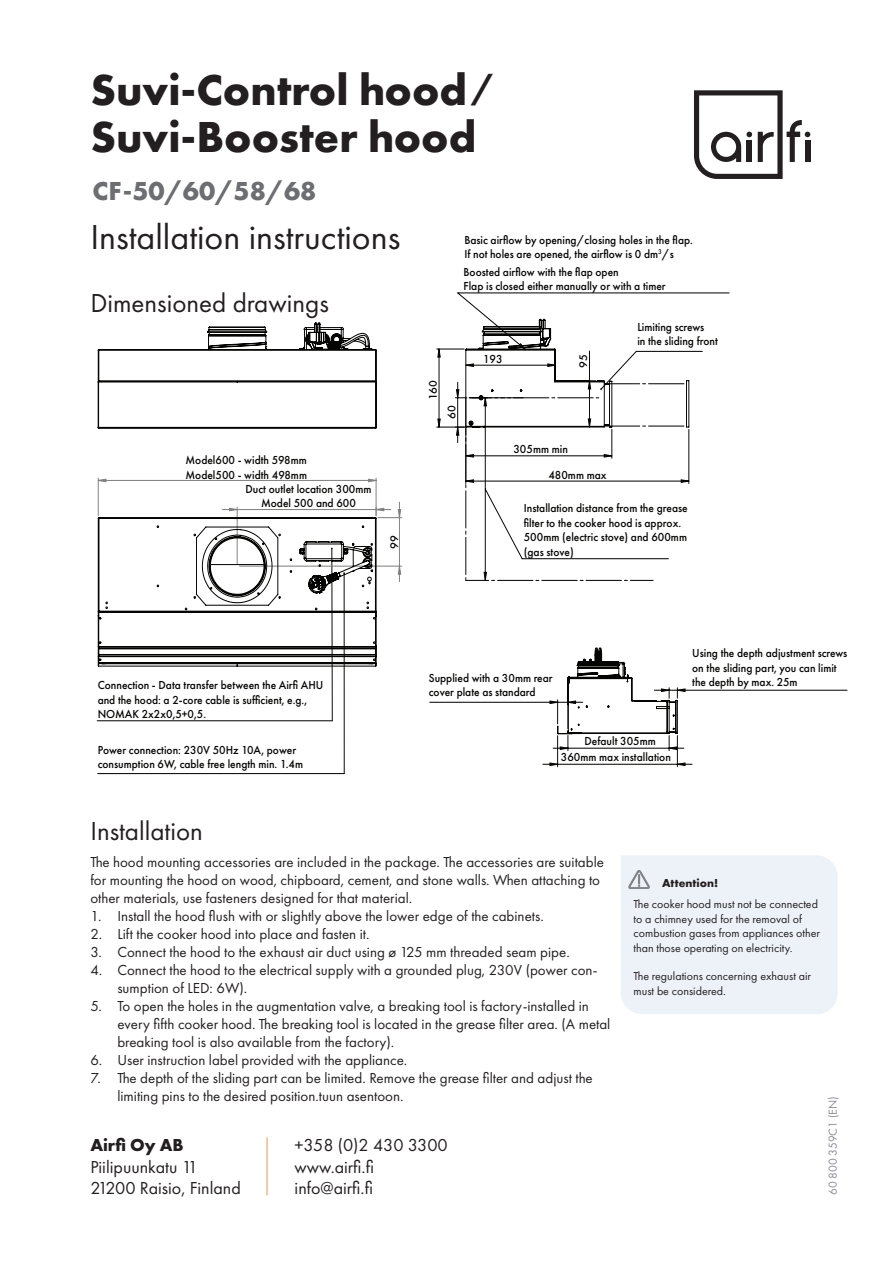
<style>
.page{position:relative;width:893px;height:1263px;background:#fff}
.page>*{position:absolute;margin:0;border:0;box-sizing:border-box;transform-origin:0 0}
.t1{font:700 45px/46.5px "Futura PT";color:#231f20}
.t2{font:36px "Futura PT";color:#231f20}
.t3{font:27px "Futura PT";color:#231f20}
.t4{font:700 27px "Futura PT";color:#6d6e71}
.t5{font:18px/21.6px "Futura PT";color:#231f20}
.t6{font:700 18px "Futura PT";color:#231f20}
.t7{font:15px/18px "Futura PT";color:#231f20}
.t8{font:500 12px/14.4px "Futura PT";color:#040503;scale:.95 1}
.t9{font:12px/14.4px "Futura PT";color:#231f20}
.t10{font:12px "Futura PT";color:#898d94}
.t11{font:700 12px "Futura PT";color:#231f20}
.t12{font:500 11.4px "Futura PT";color:#040503;scale:1.05 1}
.s1{font-size:34.5px}
</style>
<div class="page">
<svg style="left:694px;top:90px;width:116px;height:89px"></svg>
<hr style="left:267px;top:1137px;width:1px;height:58px;background:#e19856">
<div style="left:621px;top:855px;width:217px;height:159px;background:#edf2f9"></div>
<hr style="left:97px;top:720px;width:235px;height:1px;background:#040503">
<hr style="left:344px;top:573px;width:1px;height:200px;background:#040503">
<hr style="left:98px;top:773px;width:246px;height:1px;background:#040503">
<hr style="left:376px;top:478px;width:1px;height:38px;background:#818180">
<hr style="left:98px;top:478px;width:1px;height:38px;background:#818180">
<svg style="left:98px;top:479px;width:279px;height:3px"></svg>
<svg style="left:98px;top:322px;width:279px;height:106px"></svg>
<svg style="left:98px;top:502px;width:304px;height:219px"></svg>
<svg style="left:437px;top:292px;width:293px;height:289px"></svg>
<hr style="left:430px;top:702px;width:128px;height:1px;background:#040503">
<hr style="left:677px;top:690px;width:170px;height:1px;background:#040503">
<hr style="left:677px;top:735px;width:1px;height:32px;background:#040503">
<hr style="left:557px;top:736px;width:1px;height:31px;background:#040503">
<svg style="left:543px;top:647px;width:149px;height:119px"></svg>
<h1 class="t1" style="left:90px;top:70px;width:406px">Suvi-Control hood<span class="s1">/<br></span>Suvi-Booster hood</h1>
<h3 class="t4" style="left:93px;top:180px;width:225px">CF-50/60/58/68</h3>
<h2 class="t2" style="left:90px;top:222px;width:311px">Installation instructions</h2>
<h3 class="t3" style="left:90px;top:291px;width:240px">Dimensioned drawings</h3>
<p class="t8" style="left:185px;top:454px;width:129px">Model600 - width 598mm</p>
<p class="t8" style="left:185px;top:468px;width:130px">Model500 - width 498mm</p>
<p class="t8" style="left:246px;top:482px;width:134px">Duct outlet location 300mm</p>
<p class="t8" style="left:261px;top:497px;width:101px">Model 500 and 600</p>
<p class="t12" style="left:390px;top:549px;width:15px;rotate:-90deg">99</p>
<p class="t8" style="left:464px;top:233px;width:242px">Basic airflow by opening/closing holes in the flap.<br>If not holes are opened, the airflow is 0 dm<sup>3</sup>/s</p>
<p class="t8" style="left:464px;top:266px;width:214px">Boosted airflow with the flap open<br>Flap is closed either manually or with a timer</p>
<p class="t12" style="left:428px;top:400px;width:21px;rotate:-90deg">160</p>
<p class="t12" style="left:447px;top:419px;width:15px;rotate:-90deg">60</p>
<p class="t8" style="left:483px;top:352px;width:22px">193</p>
<p class="t12" style="left:578px;top:367px;width:15px;rotate:-90deg">95</p>
<p class="t8" style="left:637px;top:320px;width:86px">Limiting screws<br>in the sliding front</p>
<p class="t8" style="left:513px;top:443px;width:59px">305mm min</p>
<p class="t8" style="left:548px;top:468px;width:63px">480mm max</p>
<p class="t8" style="left:524px;top:502px;width:174px">Installation distance from the grease filter to the cooker hood is approx.<br>500mm (electric stove) and 600mm (gas stove)</p>
<p class="t8" style="left:98px;top:679px;width:239px">Connection - Data transfer between the Airfi AHU and the hood: a 2-core cable is sufficient, e.g.,<br>NOMAK 2x2x0,5+0,5.</p>
<p class="t8" style="left:98px;top:743px;width:218px">Power connection: 230V 50Hz 10A, power consumption 6W, cable free length min. 1.4m</p>
<h3 class="t3" style="left:90px;top:819px;width:114px">Installation</h3>
<p class="t8" style="left:429px;top:671px;width:132px">Supplied with a 30mm rear cover plate as standard</p>
<p class="t8" style="left:561px;top:734px;width:117px;line-height:15.8px;text-indent:24px">Default 305mm<br>360mm max installation</p>
<p class="t8" style="left:692px;top:647px;width:165px">Using the depth adjustment screws on the sliding part, you can limit the depth by max. 25m</p>
<p class="t7" style="left:90px;top:854px;width:515px">The hood mounting accessories are included in the package. The accessories are suitable for mounting the hood on wood, chipboard, cement, and stone walls. When attaching to other materials, use fasteners designed for that material.</p>
<p class="t7" style="left:90px;top:908px;width:455px">1. Install the hood flush with or slightly above the lower edge of the cabinets.</p>
<p class="t7" style="left:90px;top:926px;width:281px">2. Lift the cooker hood into place and fasten it.</p>
<p class="t7" style="left:90px;top:944px;width:481px">3. Connect the hood to the exhaust air duct using ø 125 mm threaded seam pipe.</p>
<p class="t7" style="left:117px;top:962px;width:482px;text-indent:-27px">4. Connect the hood to the electrical supply with a grounded plug, 230V (power con&shy;sumption of LED: 6W).</p>
<p class="t7" style="left:117px;top:998px;width:495px;text-indent:-27px">5. To open the holes in the augmentation valve, a breaking tool is factory-installed in every fifth cooker hood. The breaking tool is located in the grease filter area. (A metal breaking tool is also available from the factory).</p>
<p class="t7" style="left:90px;top:1052px;width:319px">6. User instruction label provided with the appliance.</p>
<p class="t7" style="left:117px;top:1070px;width:477px;text-indent:-27px">7. The depth of the sliding part can be limited. Remove the grease filter and adjust the limiting pins to the desired position.tuun asentoon.</p>
<p class="t6" style="left:90px;top:1138px;width:95px">Airfi Oy AB</p>
<p class="t5" style="left:90px;top:1157px;width:152px">Piilipuunkatu 11<br>21200 Raisio, Finland</p>
<p class="t5" style="left:295px;top:1135px;width:155px">+358 (0)2 430 3300 www.airfi.fi info@airfi.fi</p>
<p class="t11" style="left:662px;top:878px;width:58px">Attention!</p>
<p class="t9" style="left:634px;top:898px;width:188px">The cooker hood must not be connected to a chimney used for the removal of combustion gases from appliances other than those operating on electricity.</p>
<p class="t9" style="left:634px;top:970px;width:179px">The regulations concerning exhaust air must be considered.</p>
<p class="t10" style="left:828px;top:1195px;width:101px;rotate:-90deg">60 800 359C1 (EN)</p>
</div>
